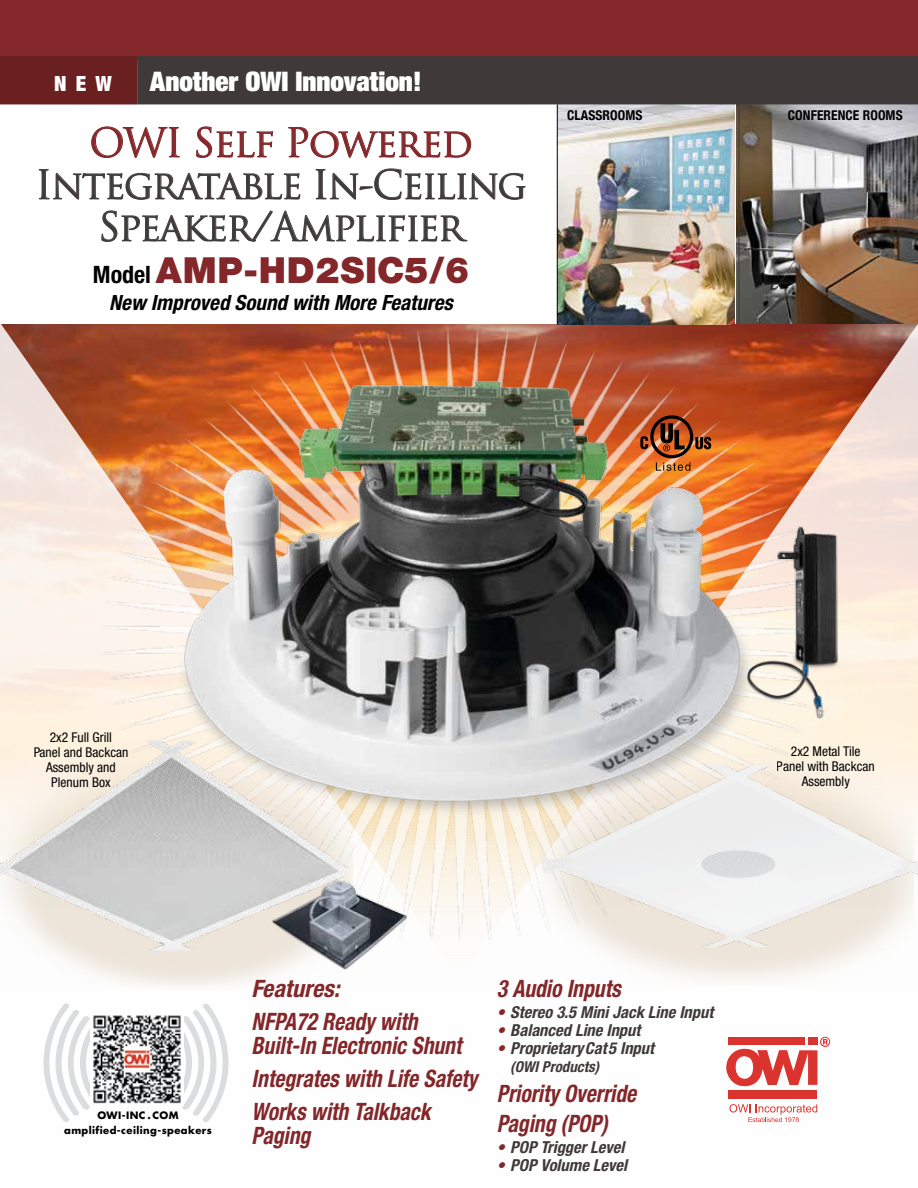
<style>
.page{position:relative;width:918px;height:1188px;background:#fff}
.page>*{position:absolute;margin:0;border:0;box-sizing:border-box;transform-origin:0 0}
.t1{font:39px/42px "Trajan Pro";letter-spacing:-.04em;color:#3f3939;text-align:center}
.t2{font:39px "Trajan Pro";letter-spacing:-.03em;color:#83272a}
.t3{font:900 36px "Helvetica Neue";letter-spacing:.02em;color:#83272a}
.t4{font:900 expanded 27px "Helvetica Neue";color:#fff}
.t5{font:italic 700 condensed 24px/33px "Helvetica Neue";color:#83272a;scale:.9 1}
.t6{font:italic 700 condensed 24px/33px "Helvetica Neue";color:#83272a}
.t7{font:italic 700 condensed 21px "Helvetica Neue";color:#000}
.t8{font:900 condensed 21px "Helvetica Neue";color:#fff}
.t9{font:italic 700 condensed 16.5px "Helvetica Neue";color:#3f3939}
.t10{font:italic 700 condensed 15px "Helvetica Neue";color:#3f3939}
.t11{font:condensed 13.5px/15px "Helvetica Neue";color:#000;text-align:center}
.t12{font:700 condensed 13.5px "Helvetica Neue";letter-spacing:.005em;color:#000}
.t13{font:700 10.05px/14.2px "Futura";letter-spacing:.04em;color:#000;text-align:center}
.s1{font-weight:700;font-stretch:condensed;font-size:24px;color:#000}
.s2{color:#83272a}
</style>
<div class="page">
<svg style="left:0;top:324px;width:918px;height:415px;background:#e5ccc0"></svg>
<img style="left:558px;top:105px;width:177px;height:202px">
<div style="left:0;top:0;width:918px;height:60px;background:#83272a"></div>
<div style="left:0;top:739px;width:918px;height:7px;background:#fef4e0"></div>
<img style="left:97px;top:324px;width:740px;height:617px">
<img style="left:737px;top:104px;width:181px;height:220px">
<svg style="left:91px;top:126px;width:89px;height:32px"></svg>
<svg style="left:196px;top:126px;width:77px;height:32px"></svg>
<svg style="left:288px;top:127px;width:183px;height:31px"></svg>
<svg style="left:39px;top:169px;width:261px;height:31px"></svg>
<svg style="left:316px;top:168px;width:210px;height:32px"></svg>
<svg style="left:101px;top:210px;width:366px;height:32px"></svg>
<div style="left:137px;top:56px;width:781px;height:48px;background:#3f3939"></div>
<div style="left:0;top:56px;width:137px;height:48px;background:#6a1f21"></div>
<hr style="left:557px;top:104px;width:1px;height:220px;background:#000">
<hr style="left:739px;top:104px;width:1px;height:220px;background:#3f3939">
<img style="left:0;top:740px;width:352px;height:211px">
<img style="left:586px;top:741px;width:328px;height:232px">
<img style="left:541px;top:764px;width:377px;height:184px">
<img style="left:265px;top:868px;width:155px;height:113px">
<img style="left:172px;top:307px;width:598px;height:522px">
<img style="left:734px;top:506px;width:150px;height:227px">
<div style="left:650px;top:415px;width:43px;height:43px;border:3px solid #000;border-radius:50%"></div>
<svg style="left:661px;top:423px;width:24px;height:28px"></svg>
<svg style="left:695px;top:437px;width:16px;height:12px"></svg>
<svg style="left:640px;top:436px;width:8px;height:13px"></svg>
<svg style="left:656px;top:462px;width:34px;height:9px"></svg>
<div style="left:729px;top:1090px;width:88px;height:9px;background:#db332d"></div>
<svg style="left:726px;top:1037px;width:104px;height:50px"></svg>
<svg style="left:729px;top:1104px;width:88px;height:18px"></svg>
<svg style="left:44px;top:1003px;width:184px;height:119px"></svg>
<img style="left:90px;top:1013px;width:93px;height:92px">
<p class="t8" style="left:54px;top:70px;width:59px">NEW</p>
<p class="t4" style="left:150px;top:64px;width:274px">Another OWI Innovation!</p>
<h1 class="t2" style="left:89px;top:118px;width:385px">OWI Self Powered</h1>
<h1 class="t1" style="left:35px;top:163px;width:493px">Integratable In-Ceiling<br>Speaker/Amplifier</h1>
<h2 class="t3" style="left:93px;top:248px;width:378px"><span class="s1">Model</span> AMP-HD2SIC5/6</h2>
<p class="t7" style="left:109px;top:290px;width:345px">New Improved Sound with More Features</p>
<p class="t12" style="left:567px;top:104px;width:77px">CLASSROOMS</p>
<p class="t12" style="left:788px;top:104px;width:116px">CONFERENCE ROOMS</p>
<p class="t11" style="left:33px;top:730px;width:96px">2x2 Full Grill<br>Panel and Backcan<br>Assembly and<br>Plenum Box</p>
<p class="t11" style="left:777px;top:744px;width:99px">2x2 Metal Tile<br>Panel with Backcan<br>Assembly</p>
<p class="t13" style="left:64px;top:1108px;width:149px">OWI-INC . COM amplified-ceiling-speakers</p>
<p class="t6" style="left:252px;top:972px;width:167px">Features:<br>NFPA72 Ready with</p>
<p class="t5" style="left:252px;top:1029px;width:252px">Built-In Electronic Shunt<br>Integrates with Life Safety<br>Works with Talkback</p>
<p class="t5" style="left:252px;top:1119px;width:67px">Paging</p>
<p class="t5" style="left:497px;top:972px;width:139px">3 Audio Inputs</p>
<p class="t9" style="left:497px;top:1002px;width:218px"><span class="s2">•</span> Stereo 3.5 Mini Jack Line Input</p>
<p class="t9" style="left:497px;top:1020px;width:145px"><span class="s2">•</span> Balanced Line Input</p>
<p class="t9" style="left:497px;top:1038px;width:159px"><span class="s2">•</span> Proprietary Cat 5 Input</p>
<p class="t10" style="left:510px;top:1058px;width:91px">(OWI Products)</p>
<p class="t5" style="left:497px;top:1078px;width:156px;line-height:30px">Priority Override<br>Paging (POP)</p>
<p class="t9" style="left:497px;top:1137px;width:129px"><span class="s2">•</span> POP Trigger Level</p>
<p class="t9" style="left:497px;top:1155px;width:132px"><span class="s2">•</span> POP Volume Level</p>
</div>
